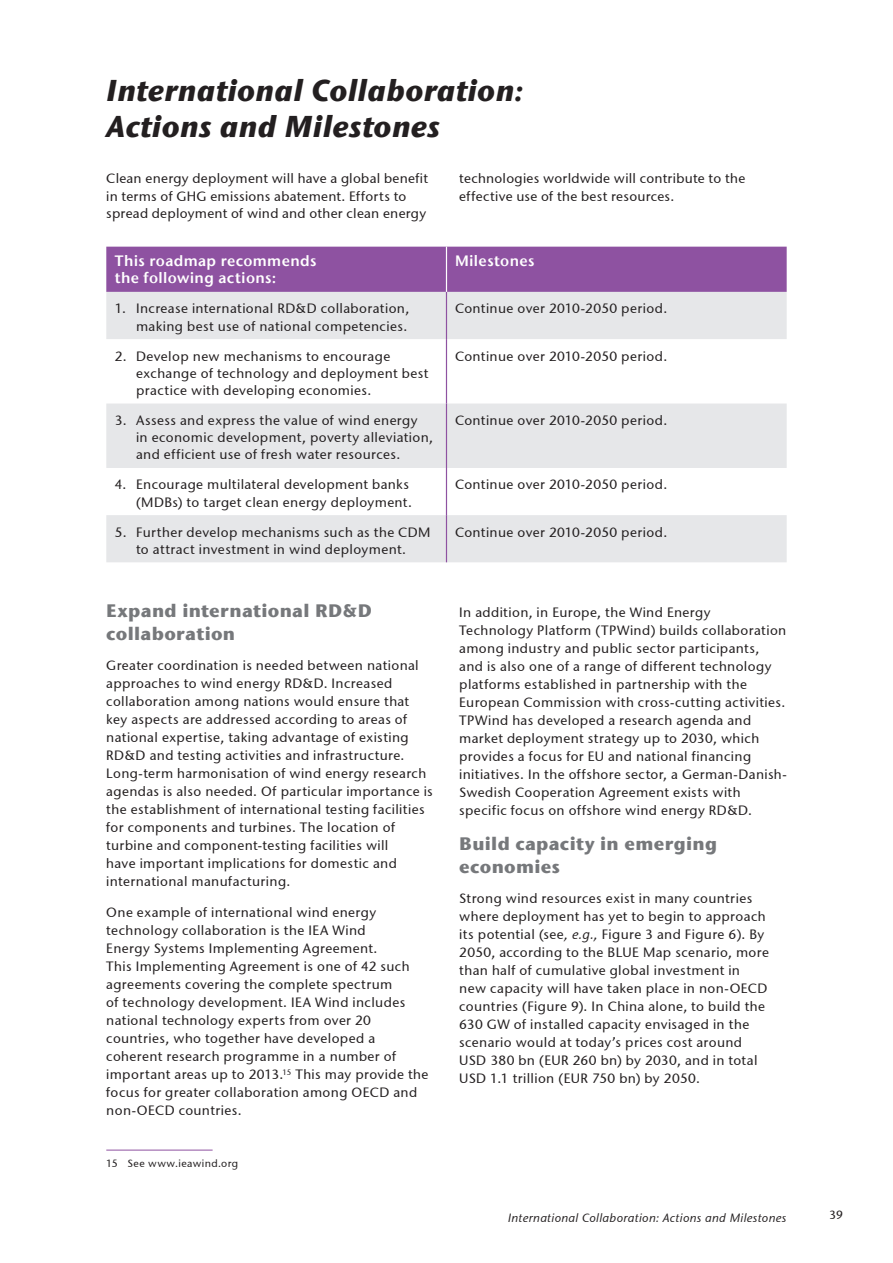
<style>
.page{position:relative;width:893px;height:1263px;background:#fff}
.page>*{position:absolute;margin:0;border:0;box-sizing:border-box;transform-origin:0 0}
.t1{font:italic 700 30px/36px "Stone Sans ITC";letter-spacing:.01em;color:#231f20}
.t2{font:700 18px/22.5px "Stone Sans ITC";letter-spacing:.015em;color:#76787b}
.t3{font:15px/17.2px "Stone Sans ITC Semi";letter-spacing:.025em;color:#fff}
.t4{font:13.5px/18px "Stone Sans ITCTT Medium";letter-spacing:.03em;color:#231f20}
.t5{font:italic 12px "Stone Sans ITCTT Medium";letter-spacing:.02em;color:#231f20}
.t6{font:12px "Stone Sans ITCTT Medium";color:#231f20}
.t7{font:10.5px "Stone Sans ITCTT Medium";letter-spacing:.04em;color:#231f20}
.s1{font-style:italic}
</style>
<div class="page">
<div style="left:106px;top:247px;width:681px;height:45px;background:#8e52a1"></div>
<svg style="left:106px;top:292px;width:681px;height:270px;fill:#e6e7e9"></svg>
<hr style="left:446px;top:292px;width:1px;height:47px;background:#8e52a1">
<hr style="left:446px;top:339px;width:1px;height:64px;background:#8e52a1">
<hr style="left:446px;top:403px;width:1px;height:65px;background:#8e52a1">
<hr style="left:446px;top:468px;width:1px;height:47px;background:#8e52a1">
<hr style="left:446px;top:515px;width:1px;height:47px;background:#8e52a1">
<hr style="left:446px;top:247px;width:1px;height:45px;background:#fff">
<hr style="left:106px;top:1150px;width:107px;height:1px;background:#8e52a1">
<h1 class="t1" style="left:106px;top:72px;width:419px">International Collaboration:<br>Actions and Milestones</h1>
<p class="t4" style="left:106px;top:169px;width:323px;line-height:17.5px">Clean energy deployment will have a global benefit in terms of GHG emissions abatement. Efforts to spread deployment of wind and other clean energy</p>
<p class="t4" style="left:459px;top:169px;width:287px;line-height:17.5px">technologies worldwide will contribute to the effective use of the best resources.</p>
<p class="t3" style="left:115px;top:252px;width:203px">This roadmap recommends the following actions:</p>
<p class="t3" style="left:455px;top:252px;width:81px">Milestones</p>
<p class="t4" style="left:115px;top:300px;width:296px;line-height:17.2px;text-align:right">1. Increase international RD&amp;D collaboration, making best use of national competencies.</p>
<p class="t4" style="left:455px;top:300px;width:214px">Continue over 2010-2050 period.</p>
<p class="t4" style="left:136px;top:347px;width:294px;line-height:17.2px;text-indent:-21px">2. Develop new mechanisms to encourage exchange of technology and deployment best practice with developing economies.</p>
<p class="t4" style="left:455px;top:347px;width:214px">Continue over 2010-2050 period.</p>
<p class="t4" style="left:136px;top:412px;width:298px;line-height:17.2px;text-indent:-21px">3. Assess and express the value of wind energy<br>in economic development, poverty alleviation, and efficient use of fresh water resources.</p>
<p class="t4" style="left:455px;top:411px;width:214px">Continue over 2010-2050 period.</p>
<p class="t4" style="left:115px;top:476px;width:299px;line-height:17.2px;text-align:right">4. Encourage multilateral development banks (MDBs) to target clean energy deployment.</p>
<p class="t4" style="left:455px;top:476px;width:214px">Continue over 2010-2050 period.</p>
<p class="t4" style="left:115px;top:523px;width:317px;line-height:17.2px;text-align:center">5. Further develop mechanisms such as the CDM to attract investment in wind deployment.</p>
<p class="t4" style="left:455px;top:523px;width:214px">Continue over 2010-2050 period.</p>
<h2 class="t2" style="left:106px;top:599px;width:267px">Expand international RD&amp;D collaboration</h2>
<p class="t4" style="left:106px;top:656px;width:328px">Greater coordination is needed between national approaches to wind energy RD&amp;D. Increased collaboration among nations would ensure that key aspects are addressed according to areas of national expertise, taking advantage of existing RD&amp;D and testing activities and infrastructure.<br>Long-term harmonisation of wind energy research agendas is also needed. Of particular importance is the establishment of international testing facilities for components and turbines. The location of turbine and component-testing facilities will<br>have important implications for domestic and international manufacturing.</p>
<p class="t4" style="left:106px;top:903px;width:324px">One example of international wind energy technology collaboration is the IEA Wind<br>Energy Systems Implementing Agreement.<br>This Implementing Agreement is one of 42 such agreements covering the complete spectrum<br>of technology development. IEA Wind includes national technology experts from over 20 countries, who together have developed a coherent research programme in a number of important areas up to 2013.<sup>15</sup> This may provide the focus for greater collaboration among OECD and non-OECD countries.</p>
<p class="t7" style="left:106px;top:1156px;width:133px">15 See www.ieawind.org</p>
<p class="t4" style="left:459px;top:603px;width:329px">In addition, in Europe, the Wind Energy Technology Platform (TPWind) builds collaboration among industry and public sector participants,<br>and is also one of a range of different technology platforms established in partnership with the European Commission with cross-cutting activities.<br>TPWind has developed a research agenda and market deployment strategy up to 2030, which provides a focus for EU and national financing initiatives. In the offshore sector, a German-Danish-Swedish Cooperation Agreement exists with specific focus on offshore wind energy RD&amp;D.</p>
<h2 class="t2" style="left:459px;top:832px;width:259px">Build capacity in emerging economies</h2>
<p class="t4" style="left:459px;top:889px;width:311px">Strong wind resources exist in many countries where deployment has yet to begin to approach its potential (see<span class="s1">, e.g.,</span> Figure 3 and Figure 6). By 2050, according to the BLUE Map scenario, more than half of cumulative global investment in new capacity will have taken place in non-OECD countries (Figure 9). In China alone, to build the 630 GW of installed capacity envisaged in the scenario would at today’s prices cost around USD 380 bn (EUR 260 bn) by 2030, and in total USD 1.1 trillion (EUR 750 bn) by 2050.</p>
<p class="t5" style="left:508px;top:1210px;width:280px">International Collaboration: Actions and Milestones</p>
<p class="t6" style="left:829px;top:1208px;width:15px">39</p>
</div>
